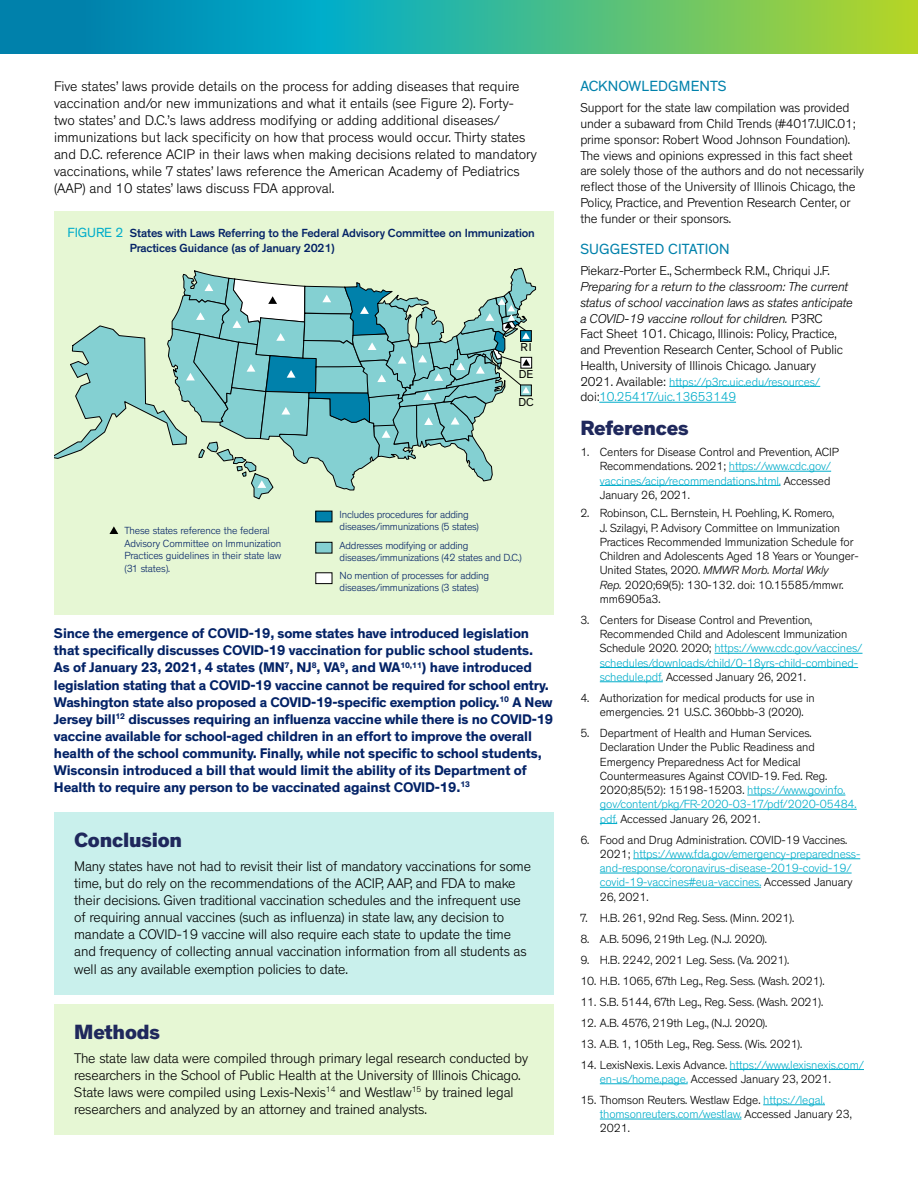
<style>
.page{position:relative;width:918px;height:1188px;background:#fff}
.page>*{position:absolute;margin:0;border:0;box-sizing:border-box;transform-origin:0 0}
.t1{font:800 21px "Theinhardt";letter-spacing:-.01em;color:#1f285c}
.t2{font:15px "Theinhardt";letter-spacing:.005em;color:#0081ab}
.t3{font:300 14.25px/17.1px "Theinhardt";letter-spacing:-.01em;color:#000}
.t4{font:700 14.25px/17.1px "Theinhardt";letter-spacing:-.01em;color:#032266}
.t5{font:300 13.2px/15.8px "Theinhardt";letter-spacing:-.01em;color:#000}
.t6{font:300 13.2px "Theinhardt";letter-spacing:-.01em;color:#00adca}
.t7{font:300 12px/14.2px "Theinhardt";letter-spacing:-.01em;color:#000}
.t8{font:300 12px/14.2px "Theinhardt";letter-spacing:-.01em;color:#00adca}
.t9{font:500 12px/14.4px "Theinhardt";letter-spacing:-.01em;color:#032266}
.t10{font:11.7px "Theinhardt";color:#000}
.t11{font:300 10.5px/12.6px "Theinhardt";letter-spacing:-.02em;color:#032266}
.s1{font-weight:400;font-size:13.5px;color:#00adca}
.s2{font-style:italic}
.s3{font-size:13.2px;color:#000}
.s4{color:#000}
.s5{color:#00adca}
</style>
<div class="page">
<img style="left:0;top:0;width:918px;height:54px">
<div style="left:54px;top:211px;width:499px;height:404px;background:#e6f7d4"></div>
<div style="left:316px;top:511px;width:16px;height:11px;background:#0081ab"></div>
<div style="left:315px;top:511px;width:17px;height:11px;border:1px solid #000"></div>
<div style="left:316px;top:542px;width:16px;height:11px;background:#84d0d2"></div>
<div style="left:315px;top:542px;width:17px;height:11px;border:1px solid #000"></div>
<div style="left:316px;top:573px;width:16px;height:11px;background:#fff"></div>
<div style="left:315px;top:572px;width:17px;height:12px;border:1px solid #000"></div>
<svg style="left:109px;top:526px;width:9px;height:8px"></svg>
<svg style="left:54px;top:267px;width:482px;height:233px"></svg>
<div style="left:54px;top:813px;width:499px;height:182px;background:#c9f0ec"></div>
<div style="left:54px;top:1004px;width:499px;height:131px;background:#e6f7d4"></div>
<hr style="left:669px;top:386px;width:151px;height:1px;background:#00adca">
<hr style="left:599px;top:402px;width:137px;height:1px;background:#00adca">
<hr style="left:729px;top:471px;width:102px;height:1px;background:#00adca">
<hr style="left:600px;top:485px;width:181px;height:1px;background:#00adca">
<hr style="left:715px;top:653px;width:148px;height:1px;background:#00adca">
<hr style="left:600px;top:667px;width:258px;height:1px;background:#00adca">
<hr style="left:600px;top:681px;width:63px;height:1px;background:#00adca">
<hr style="left:747px;top:795px;width:98px;height:1px;background:#00adca">
<hr style="left:600px;top:809px;width:257px;height:1px;background:#00adca">
<svg style="left:600px;top:823px;width:17px;height:1px"></svg>
<hr style="left:633px;top:858px;width:227px;height:1px;background:#00adca">
<hr style="left:600px;top:873px;width:252px;height:1px;background:#00adca">
<hr style="left:600px;top:887px;width:161px;height:1px;background:#00adca">
<hr style="left:730px;top:1069px;width:134px;height:1px;background:#00adca">
<hr style="left:600px;top:1083px;width:88px;height:1px;background:#00adca">
<hr style="left:763px;top:1104px;width:62px;height:1px;background:#00adca">
<hr style="left:600px;top:1119px;width:141px;height:1px;background:#00adca">
<p class="t3" style="left:54px;top:78px;width:485px">Five states’ laws provide details on the process for adding diseases that require vaccination and/or new immunizations and what it entails (see Figure 2). Forty&shy;two states’ and D.C.’s laws address modifying or adding additional diseases/ immunizations but lack specificity on how that process would occur. Thirty states and D.C. reference ACIP in their laws when making decisions related to mandatory vaccinations, while 7 states’ laws reference the American Academy of Pediatrics (AAP) and 10 states’ laws discuss FDA approval.</p>
<p class="t9" style="left:130px;top:227px;width:406px;text-indent:-62px"><span class="s1">FIGURE 2</span> States with Laws Referring to the Federal Advisory Committee on Immunization<br>Practices Guidance (as of January 2021)</p>
<p class="t10" style="left:521px;top:340px;width:13px">RI</p>
<p class="t10" style="left:519px;top:367px;width:16px">DE</p>
<p class="t10" style="left:518px;top:395px;width:17px">DC</p>
<p class="t11" style="left:340px;top:509px;width:141px;line-height:12px">Includes procedures for adding diseases/immunizations (5 states)</p>
<p class="t11" style="left:340px;top:539px;width:184px;line-height:12px">Addresses modifying or adding diseases/immunizations (42 states and D.C.)</p>
<p class="t11" style="left:340px;top:570px;width:151px;line-height:12px">No mention of processes for adding diseases/immunizations (3 states)</p>
<p class="t4" style="left:54px;top:625px;width:501px">Since the emergence of COVID-19, some states have introduced legislation that specifically discusses COVID-19 vaccination for public school students.<br>As of January 23, 2021, 4 states (MN<sup>7</sup>, NJ<sup>8</sup>, VA<sup>9</sup>, and WA<sup>10,11</sup>) have introduced legislation stating that a COVID-19 vaccine cannot be required for school entry.<br>Washington state also proposed a COVID-19-specific exemption policy.<sup>10</sup> A New Jersey bill<sup>12</sup> discusses requiring an influenza vaccine while there is no COVID-19 vaccine available for school-aged children in an effort to improve the overall health of the school community. Finally, while not specific to school students, Wisconsin introduced a bill that would limit the ability of its Department of Health to require any person to be vaccinated against COVID-19.<sup>13</sup></p>
<h1 class="t1" style="left:74px;top:833px;width:110px">Conclusion</h1>
<p class="t3" style="left:74px;top:858px;width:458px">Many states have not had to revisit their list of mandatory vaccinations for some time, but do rely on the recommendations of the ACIP, AAP, and FDA to make their decisions. Given traditional vaccination schedules and the infrequent use of requiring annual vaccines (such as influenza) in state law, any decision to mandate a COVID-19 vaccine will also require each state to update the time and frequency of collecting annual vaccination information from all students as well as any available exemption policies to date.</p>
<p class="t11" style="left:124px;top:525px;width:158px">These states reference the federal<br>Advisory Committee on Immunization<br>Practices guidelines in their state law (31 states).</p>
<h1 class="t1" style="left:74px;top:1024px;width:87px">Methods</h1>
<p class="t3" style="left:74px;top:1050px;width:455px">The state law data were compiled through primary legal research conducted by researchers in the School of Public Health at the University of Illinois Chicago.<br>State laws were compiled using Lexis-Nexis<sup>14</sup> and Westlaw<sup>15</sup> by trained legal researchers and analyzed by an attorney and trained analysts.</p>
<p class="t2" style="left:580px;top:77px;width:148px">ACKNOWLEDGMENTS</p>
<p class="t5" style="left:580px;top:100px;width:285px">Support for the state law compilation was provided under a subaward from Child Trends (#4017.UIC.01; prime sponsor: Robert Wood Johnson Foundation).<br>The views and opinions expressed in this fact sheet are solely those of the authors and do not necessarily reflect those of the University of Illinois Chicago, the Policy, Practice, and Prevention Research Center, or the funder or their sponsors.</p>
<p class="t2" style="left:580px;top:240px;width:151px">SUGGESTED CITATION</p>
<p class="t5" style="left:580px;top:263px;width:251px">Piekarz-Porter E., Schermbeck R.M., Chriqui J.F.</p>
<p class="t5" style="left:580px;top:279px;width:274px"><span class="s2">Preparing for a return to the classroom: The current status of school vaccination laws as states anticipate a COVID-19 vaccine rollout for children.</span> P3RC<br>Fact Sheet 101. Chicago, Illinois: Policy, Practice, and Prevention Research Center, School of Public Health, University of Illinois Chicago. January</p>
<p class="t8" style="left:580px;top:375px;width:241px"><span class="s3">2021. Available:</span> https://p3rc.uic.edu/resources/</p>
<p class="t6" style="left:580px;top:389px;width:157px"><span class="s4">doi:</span>10.25417/uic.13653149</p>
<h1 class="t1" style="left:580px;top:421px;width:110px">References</h1>
<p class="t7" style="left:600px;top:445px;width:241px;text-indent:-19px">1. Centers for Disease Control and Prevention, ACIP Recommendations. 2021; <span class="s5">https://www.cdc.gov/ vaccines/acip/recommendations.html.</span> Accessed January 26, 2021.</p>
<p class="t7" style="left:600px;top:506px;width:260px;text-indent:-20px">2. Robinson, C.L. Bernstein, H. Poehling, K. Romero,<br>J. Szilagyi, P. Advisory Committee on Immunization Practices Recommended Immunization Schedule for Children and Adolescents Aged 18 Years or Younger-United States, 2020. <span class="s2">MMWR Morb. Mortal Wkly<br>Rep.</span> 2020;69(5): 130-132. doi: 10.15585/mmwr. mm6905a3.</p>
<p class="t7" style="left:600px;top:613px;width:264px;text-indent:-20px">3. Centers for Disease Control and Prevention, Recommended Child and Adolescent Immunization Schedule 2020. 2020; <span class="s5">https://www.cdc.gov/vaccines/ schedules/downloads/child/0-18yrs-child-combined&shy;schedule.pdf.</span> Accessed January 26, 2021.</p>
<p class="t7" style="left:600px;top:691px;width:216px;text-indent:-20px">4. Authorization for medical products for use in emergencies. 21 U.S.C. 360bbb-3 (2020).</p>
<p class="t7" style="left:600px;top:726px;width:258px;text-indent:-20px">5. Department of Health and Human Services.<br>Declaration Under the Public Readiness and Emergency Preparedness Act for Medical Countermeasures Against COVID-19. Fed. Reg.<br>2020;85(52): 15198-15203. <span class="s5">https://www.govinfo. gov/content/pkg/FR-2020-03-17/pdf/2020-05484. pdf.</span> Accessed January 26, 2021.</p>
<p class="t8" style="left:600px;top:833px;width:262px;text-indent:-19px"><span class="s4">6. Food and Drug Administration. COVID-19 Vaccines.<br>2021;</span> https://www.fda.gov/emergency-preparedness&shy;and-response/coronavirus-disease-2019-covid-19/ covid-19-vaccines#eua-vaccines. <span class="s4">Accessed January 26, 2021.</span></p>
<p class="t7" style="left:580px;top:911px;width:215px">7. H.B. 261, 92nd Reg. Sess. (Minn. 2021).</p>
<p class="t7" style="left:580px;top:932px;width:188px">8. A.B. 5096, 219th Leg. (N.J. 2020).</p>
<p class="t7" style="left:580px;top:953px;width:210px">9. H.B. 2242, 2021 Leg. Sess. (Va. 2021).</p>
<p class="t7" style="left:580px;top:974px;width:246px">10. H.B. 1065, 67th Leg., Reg. Sess. (Wash. 2021).</p>
<p class="t7" style="left:580px;top:995px;width:244px">11. S.B. 5144, 67th Leg., Reg. Sess. (Wash. 2021).</p>
<p class="t7" style="left:580px;top:1016px;width:189px">12. A.B. 4576, 219th Leg., (N.J. 2020).</p>
<p class="t7" style="left:580px;top:1037px;width:224px">13. A.B. 1, 105th Leg., Reg. Sess. (Wis. 2021).</p>
<p class="t7" style="left:600px;top:1058px;width:266px;text-indent:-20px">14. LexisNexis. Lexis Advance. <span class="s5">https://www.lexisnexis.com/ en-us/home.page.</span> Accessed January 23, 2021.</p>
<p class="t7" style="left:600px;top:1093px;width:254px;text-indent:-20px">15. Thomson Reuters. Westlaw Edge. <span class="s5">https://legal. thomsonreuters.com/westlaw.</span> Accessed January 23,<br>2021.</p>
</div>
